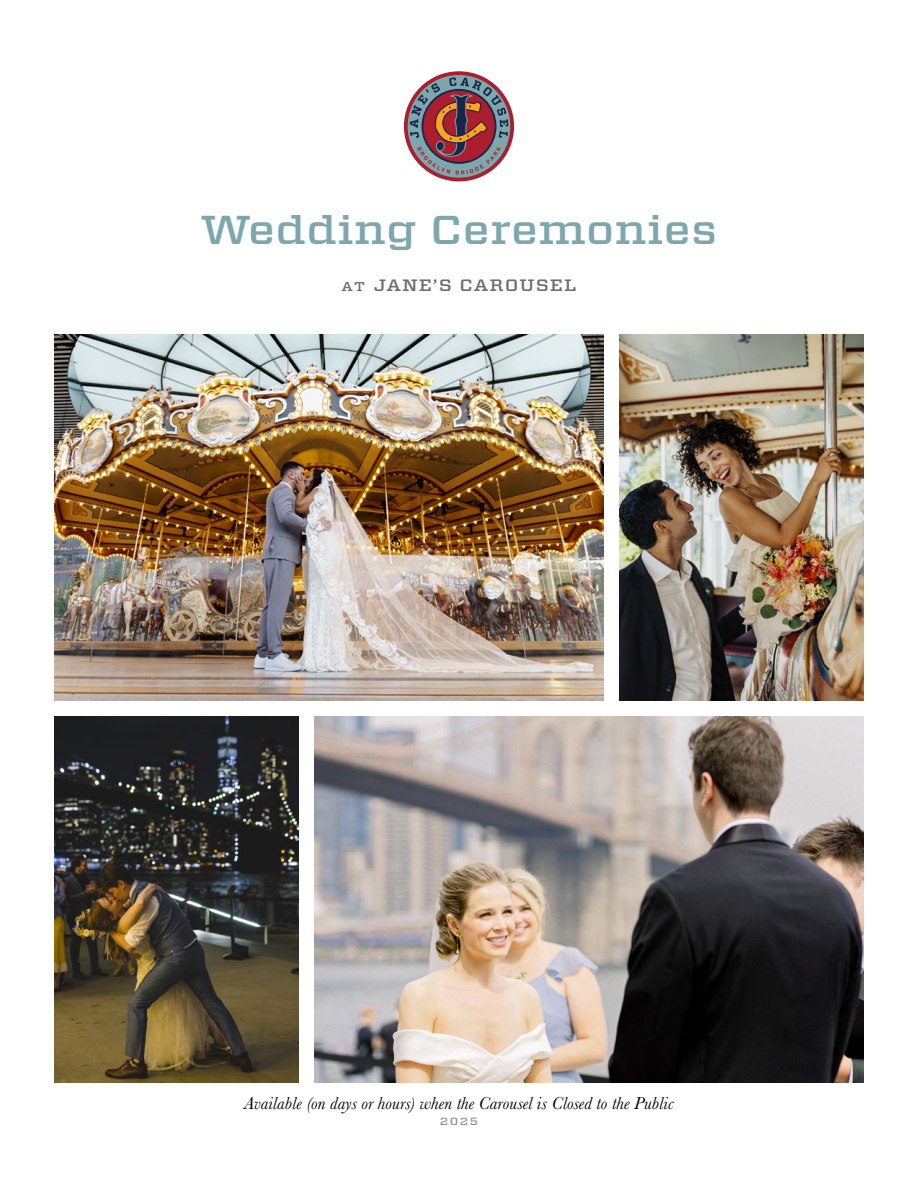
<style>
.page{position:relative;width:918px;height:1188px;background:#fff}
.page>*{position:absolute;margin:0;border:0;box-sizing:border-box;transform-origin:0 0}
.t1{font:500 40.2px "Vitesse";color:#7ea7ad;scale:1.21 1}
.t2{font:italic 18px "Baskerville";letter-spacing:.005em;color:#000}
.t3{font:500 16.5px "Vitesse";letter-spacing:.05em;color:#6d6e71;scale:1.21 1}
.t4{font:500 10.5px "Vitesse";color:#939598;scale:1.21 1}
.s1{font-size:12.75px}
</style>
<div class="page">
<div style="left:404px;top:71px;width:110px;height:110px;border:4px solid #ac1e2d;border-radius:50%"></div>
<svg style="left:410px;top:77px;width:98px;height:98px;background:#8f6a6f"></svg>
<img style="left:315px;top:717px;width:549px;height:366px">
<img style="left:54px;top:335px;width:549px;height:366px">
<img style="left:54px;top:717px;width:244px;height:366px">
<img style="left:620px;top:335px;width:244px;height:366px">
<h1 class="t1" style="left:200px;top:203px;width:429px">Wedding Ceremonies</h1>
<p class="t3" style="left:342px;top:275px;width:196px"><span class="s1">AT</span> JANE’S CAROUSEL</p>
<p class="t2" style="left:244px;top:1091px;width:431px">Available (on days or hours) when the Carousel is Closed to the Public</p>
<p class="t4" style="left:440px;top:1114px;width:33px">2025</p>
</div>
